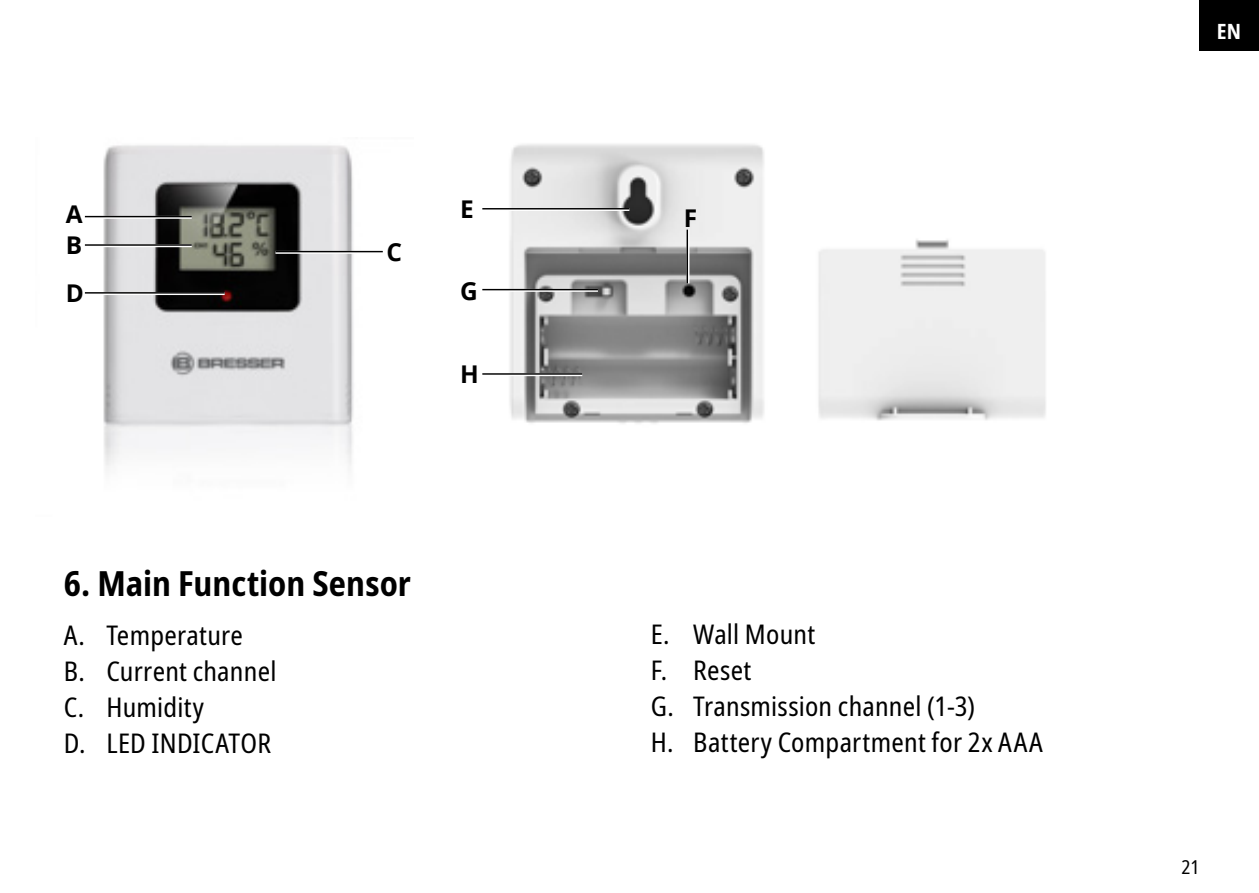
<style>
.page{position:relative;width:1259px;height:893px;background:#fff}
.page>*{position:absolute;margin:0;border:0;box-sizing:border-box;transform-origin:0 0}
.t1{font:700 condensed 34.5px "Noto Sans";color:#000}
.t2{font:condensed 27px/36px "Noto Sans";letter-spacing:.01em;color:#000}
.t3{font:700 24.3px/47.7px "Noto Sans";color:#000}
.t4{font:700 condensed 21px "Noto Sans";color:#fff}
.t5{font:condensed 19.2px "Noto Sans";color:#000}
</style>
<div class="page">
<div style="left:1199px;top:0;width:60px;height:51px;background:#000"></div>
<img style="left:84px;top:145px;width:299px;height:323px">
<img style="left:482px;top:144px;width:564px;height:280px">
<hr style="left:85px;top:216px;width:107px;height:3px;background:#fff">
<hr style="left:85px;top:216px;width:107px;height:1px;background:#000">
<hr style="left:482px;top:208px;width:147px;height:3px;background:#fff">
<hr style="left:482px;top:208px;width:147px;height:1px;background:#000">
<hr style="left:482px;top:289px;width:116px;height:3px;background:#fff">
<hr style="left:482px;top:289px;width:116px;height:1px;background:#000">
<hr style="left:686px;top:230px;width:3px;height:53px;background:#fff">
<hr style="left:686px;top:230px;width:2px;height:53px;background:#000">
<hr style="left:482px;top:373px;width:100px;height:3px;background:#fff">
<hr style="left:482px;top:373px;width:100px;height:2px;background:#000">
<hr style="left:85px;top:244px;width:107px;height:3px;background:#fff">
<hr style="left:85px;top:244px;width:107px;height:2px;background:#000">
<hr style="left:85px;top:292px;width:140px;height:3px;background:#fff">
<hr style="left:85px;top:292px;width:140px;height:2px;background:#000">
<hr style="left:275px;top:251px;width:108px;height:3px;background:#fff">
<hr style="left:275px;top:251px;width:108px;height:1px;background:#000">
<p class="t3" style="left:460px;top:186px;width:15px">E</p>
<p class="t3" style="left:66px;top:191px;width:18px">A</p>
<p class="t3" style="left:684px;top:195px;width:15px">F</p>
<p class="t3" style="left:66px;top:222px;width:20px">B<br>D</p>
<p class="t3" style="left:387px;top:229px;width:17px">C</p>
<p class="t3" style="left:460px;top:268px;width:19px">G</p>
<p class="t3" style="left:460px;top:350px;width:20px">H</p>
<p class="t1" style="left:64px;top:559px;width:349px">6. Main Function Sensor</p>
<p class="t2" style="left:64px;top:618px;width:214px">A. Temperature<br>B. Current channel<br>C. Humidity<br>D. LED INDICATOR</p>
<p class="t2" style="left:651px;top:617px;width:393px">E. Wall Mount<br>F. Reset<br>G. Transmission channel (1-3)<br>H. Battery Compartment for 2x AAA</p>
<p class="t4" style="left:1217px;top:17px;width:26px">EN</p>
<p class="t5" style="left:1181px;top:853px;width:20px">21</p>
</div>
